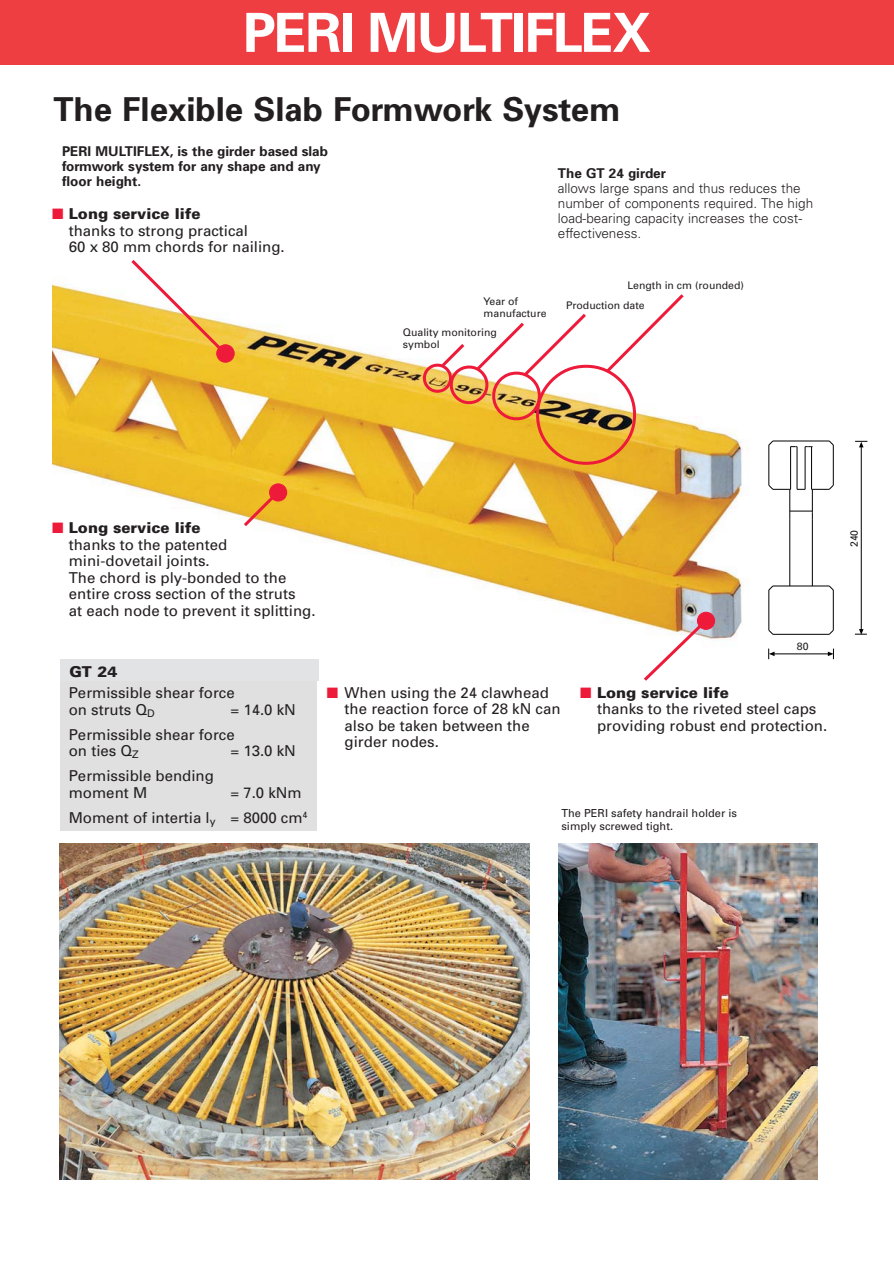
<style>
.page{position:relative;width:894px;height:1264px;background:#fff}
.page>*{position:absolute;margin:0;border:0;box-sizing:border-box;transform-origin:0 0}
.t1{font:700 54px "Univers";letter-spacing:-.035em;color:#fff}
.t2{font:33px "D1+OEANAB+Univers Bold+EBVVYH";color:#231f20}
.t3{font:15px/16.5px "Univers+YEFZQV";color:#231f20}
.t4{font:15px "Univers Black+DWIWTX";color:#231f20}
.t5{font:900 15px "Univers";color:#231f20}
.t6{font:13.5px/15px "D2+OEAMPA+Univers Light+INPDKN";color:#231f20}
.t7{font:13.5px/15px "D1+OEANAB+Univers Bold+ADXOGY";color:#231f20}
.t8{font:13.5px "D1+OEANAB+Univers Bold+ZLTJHO";color:#231f20}
.t9{font:11.1px/12.6px "Univers+SJQPXW";color:#231f20}
.t10{font:10.5px/12px "Univers+YEFZQV";color:#231f20}
.s1{color:#ed1a3a}
</style>
<div class="page">
<img style="left:59px;top:843px;width:471px;height:336px">
<hr style="left:891px;top:0;width:3px;height:65px;background:#ef3e42">
<div style="left:0;top:0;width:893px;height:65px;background:#ef3e42"></div>
<img style="left:52px;top:283px;width:697px;height:382px">
<hr style="left:861px;top:447px;width:1px;height:182px;background:#000">
<svg style="left:855px;top:629px;width:12px;height:6px"></svg>
<svg style="left:855px;top:441px;width:12px;height:6px"></svg>
<hr style="left:774px;top:653px;width:54px;height:1px;background:#000">
<svg style="left:768px;top:648px;width:6px;height:11px"></svg>
<svg style="left:828px;top:648px;width:6px;height:11px"></svg>
<hr style="left:812px;top:519px;width:1px;height:67px;background:#000">
<hr style="left:789px;top:519px;width:1px;height:67px;background:#000">
<hr style="left:796px;top:446px;width:1px;height:43px;background:#000">
<hr style="left:811px;top:446px;width:1px;height:43px;background:#000">
<hr style="left:805px;top:446px;width:1px;height:43px;background:#000">
<hr style="left:790px;top:446px;width:1px;height:43px;background:#000">
<hr style="left:768px;top:445px;width:1px;height:40px;background:#000">
<hr style="left:773px;top:441px;width:56px;height:1px;background:#000">
<hr style="left:833px;top:445px;width:1px;height:40px;background:#000">
<hr style="left:768px;top:590px;width:1px;height:40px;background:#000">
<hr style="left:773px;top:634px;width:56px;height:1px;background:#000">
<hr style="left:773px;top:586px;width:56px;height:1px;background:#000">
<hr style="left:833px;top:590px;width:1px;height:40px;background:#000">
<svg style="left:768px;top:440px;width:5px;height:6px"></svg>
<svg style="left:828px;top:440px;width:6px;height:6px"></svg>
<svg style="left:768px;top:484px;width:66px;height:35px"></svg>
<svg style="left:768px;top:585px;width:5px;height:6px"></svg>
<svg style="left:828px;top:629px;width:6px;height:6px"></svg>
<svg style="left:828px;top:585px;width:6px;height:6px"></svg>
<div style="left:61px;top:679px;width:256px;height:151px;background:#e0e0e0"></div>
<svg style="left:640px;top:612px;width:75px;height:69px"></svg>
<svg style="left:421px;top:291px;width:266px;height:175px"></svg>
<svg style="left:241px;top:483px;width:46px;height:46px;background:#eea84a"></svg>
<svg style="left:128px;top:260px;width:106px;height:102px"></svg>
<img style="left:558px;top:844px;width:260px;height:335px">
<div style="left:60px;top:658px;width:258px;height:22px;background:#e2e3e4"></div>
<h1 class="t1" style="left:243px;top:13px;width:410px">PERI MULTIFLEX</h1>
<h2 class="t2" style="left:53px;top:88px;width:568px">The Flexible Slab Formwork System</h2>
<p class="t7" style="left:62px;top:145px;width:267px">PERI MULTIFLEX, is the girder based slab formwork system for any shape and any floor height.</p>
<p class="t8" style="left:558px;top:168px;width:110px">The GT 24 girder</p>
<p class="t6" style="left:558px;top:182px;width:257px">allows large spans and thus reduces the number of components required. The high load-bearing capacity increases the cost&shy;effectiveness.</p>
<p class="t4" style="left:52px;top:205px;width:150px"><span class="s1">■</span> Long service life</p>
<p class="t3" style="left:69px;top:224px;width:217px">thanks to strong practical<br>60 x 80 mm chords for nailing.</p>
<p class="t10" style="left:627px;top:281px;width:118px">Length in cm (rounded)</p>
<p class="t10" style="left:483px;top:296px;width:64px">Year of manufacture</p>
<p class="t10" style="left:566px;top:300px;width:80px">Production date</p>
<p class="t10" style="left:403px;top:328px;width:95px">Quality monitoring symbol</p>
<p class="t4" style="left:52px;top:519px;width:150px"><span class="s1">■</span> Long service life</p>
<p class="t3" style="left:69px;top:537px;width:248px">thanks to the patented mini-dovetail joints.<br>The chord is ply-bonded to the entire cross section of the struts<br>at each node to prevent it splitting.</p>
<p class="t5" style="left:69px;top:666px;width:49px">GT 24</p>
<p class="t3" style="left:69px;top:686px;width:167px">Permissible shear force on struts Q<sub>D</sub></p>
<p class="t3" style="left:69px;top:698px;width:229px;line-height:24.9px;text-indent:162px">= 14.0 kN<br>Permissible shear force</p>
<p class="t3" style="left:69px;top:744px;width:71px">on ties Q<sub>Z</sub></p>
<p class="t3" style="left:230px;top:744px;width:67px">= 13.0 kN</p>
<p class="t3" style="left:69px;top:769px;width:147px">Permissible bending moment M</p>
<p class="t3" style="left:69px;top:781px;width:240px;line-height:24.9px;text-indent:162px">= 7.0 kNm<br>Moment of intertia l<sub>y</sub> = 8000 cm<sup>4</sup></p>
<p class="t3" style="left:327px;top:686px;width:224px"><span class="s1">■</span> When using the 24 clawhead</p>
<p class="t4" style="left:580px;top:684px;width:150px"><span class="s1">■</span> Long service life</p>
<p class="t10" style="left:797px;top:641px;width:13px">80</p>
<p class="t3" style="left:345px;top:702px;width:217px">the reaction force of 28 kN can also be taken between the girder nodes.</p>
<p class="t3" style="left:597px;top:702px;width:232px">thanks to the riveted steel caps providing robust end protection.</p>
<p class="t9" style="left:561px;top:808px;width:177px">The PERI safety handrail holder is simply screwed tight.</p>
<p class="t10" style="left:849px;top:547px;width:19px;rotate:-90deg">240</p>
</div>
